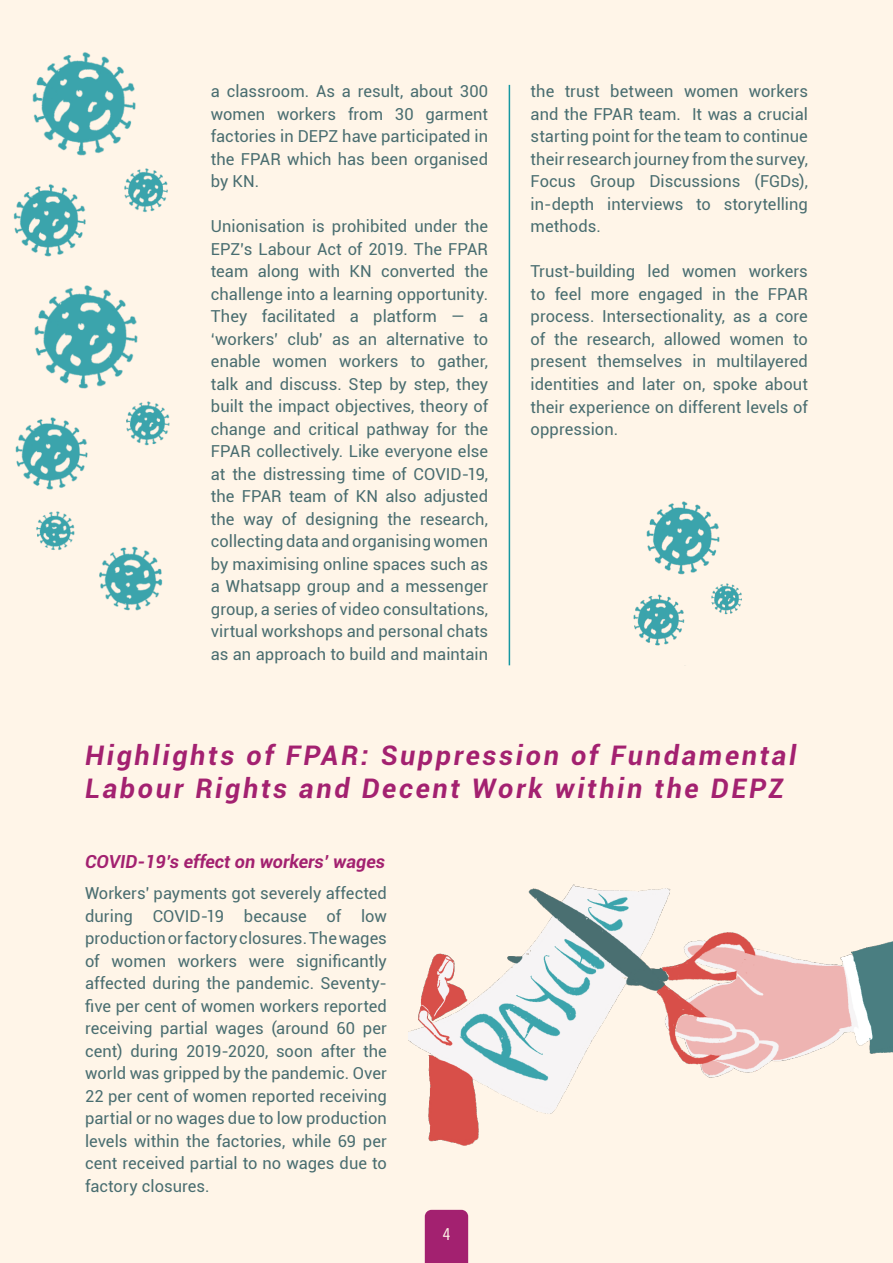
<style>
.page{position:relative;width:893px;height:1263px;background:#fff5e8}
.page>*{position:absolute;margin:0;border:0;box-sizing:border-box;transform-origin:0 0}
.t1{font:italic 700 27px/33px "Roboto";letter-spacing:.1em;color:#a32170}
.t2{font:italic 700 18px "Roboto";color:#a32170}
.t3{font:18px "Acumin Variable Concept";color:#fff5e8}
.t4{font:16.5px/22.5px "Roboto";letter-spacing:.005em;color:#496d70;text-align:justify}
</style>
<div class="page">
<div style="left:425px;top:1210px;width:43px;height:53px;background:#a32170"></div>
<hr style="left:509px;top:85px;width:1px;height:580px;background:#1597a2">
<img style="left:408px;top:884px;width:484px;height:262px">
<img style="left:13px;top:52px;width:157px;height:559px">
<img style="left:633px;top:501px;width:109px;height:145px">
<p class="t4" style="left:211px;top:80px;width:279px">a classroom. As a result, about 300 women workers from 30 garment factories in DEPZ have participated in the FPAR which has been organised by KN.</p>
<p class="t4" style="left:211px;top:215px;width:279px">Unionisation is prohibited under the EPZ’s Labour Act of 2019. The FPAR team along with KN converted the challenge into a learning opportunity.<br>They facilitated a platform — a ‘workers’ club’ as an alternative to enable women workers to gather, talk and discuss. Step by step, they built the impact objectives, theory of change and critical pathway for the FPAR collectively. Like everyone else at the distressing time of COVID-19, the FPAR team of KN also adjusted the way of designing the research, collecting data and organising women by maximising online spaces such as a Whatsapp group and a messenger group, a series of video consultations, virtual workshops and personal chats as an approach to build and maintain</p>
<p class="t4" style="left:531px;top:80px;width:279px">the trust between women workers and the FPAR team. It was a crucial starting point for the team to continue their research journey from the survey, Focus Group Discussions (FGDs), in-depth interviews to storytelling methods.</p>
<p class="t4" style="left:531px;top:260px;width:279px">Trust-building led women workers to feel more engaged in the FPAR process. Intersectionality, as a core of the research, allowed women to present themselves in multilayered identities and later on, spoke about their experience on different levels of oppression.</p>
<h1 class="t1" style="left:85px;top:738px;width:713px">Highlights of FPAR: Suppression of Fundamental<br>Labour Rights and Decent Work within the DEPZ</h1>
<p class="t2" style="left:85px;top:849px;width:302px">COVID-19’s effect on workers’ wages</p>
<p class="t4" style="left:85px;top:881px;width:303px">Workers' payments got severely affected during COVID-19 because of low production or factory closures. The wages of women workers were significantly affected during the pandemic. Seventy&shy;five per cent of women workers reported receiving partial wages (around 60 per cent) during 2019-2020, soon after the world was gripped by the pandemic. Over 22 per cent of women reported receiving partial or no wages due to low production levels within the factories, while 69 per cent received partial to no wages due to factory closures.</p>
<p class="t3" style="left:443px;top:1222px;width:9px">4</p>
</div>
